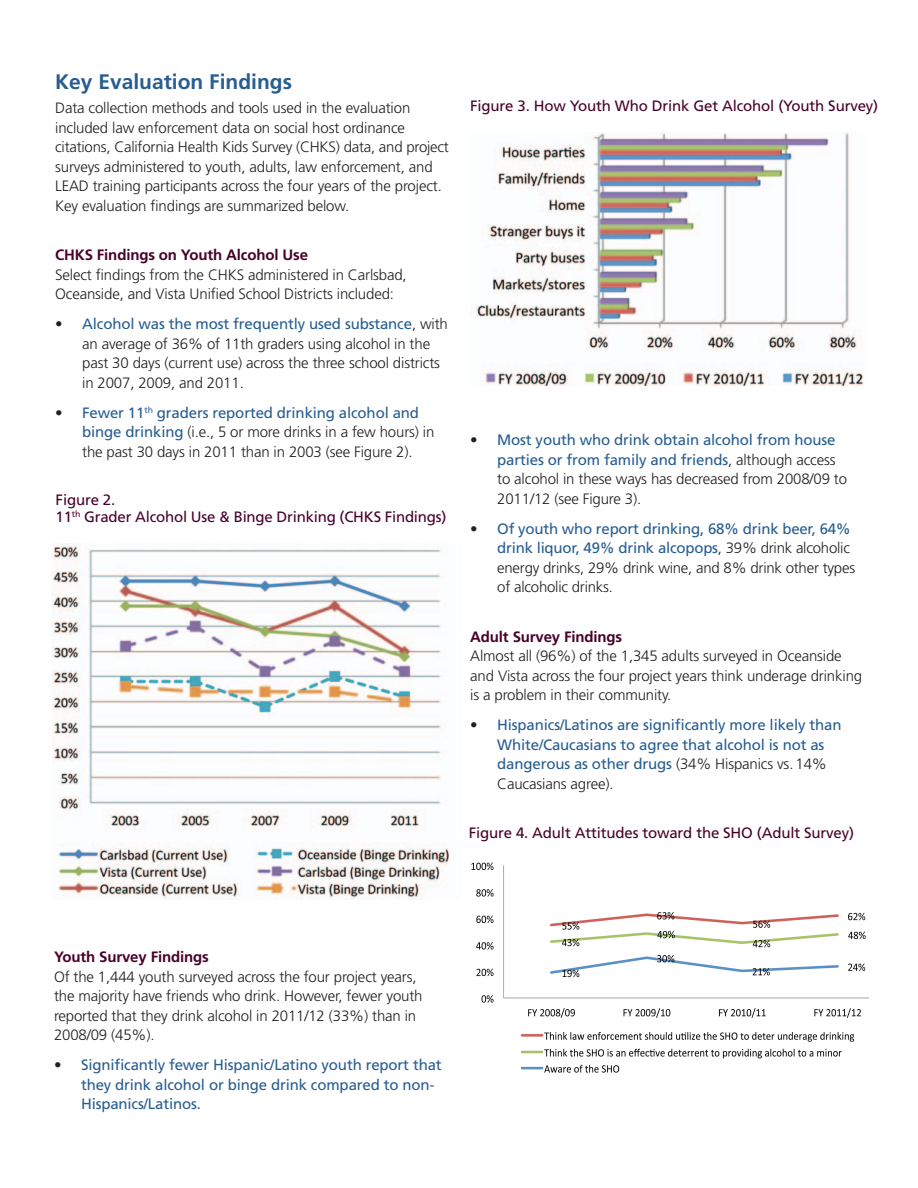
<style>
.page{position:relative;width:918px;height:1188px;background:#fff}
.page>*{position:absolute;margin:0;border:0;box-sizing:border-box;transform-origin:0 0}
.t1{font:700 21px "Frutiger";color:#275d91}
.t2{font:300 15px/19.5px "Frutiger";letter-spacing:-.01em;color:#231f20}
.t3{font:15px/19.5px "Frutiger";letter-spacing:-.01em;color:#275d91}
.t4{font:15px/16.5px "Frutiger";letter-spacing:-.01em;color:#48002a}
.t5{font:700 15px "Frutiger";letter-spacing:-.01em;color:#48002a}
.s1{font-weight:400;color:#275d91}
.s2{font-weight:300;color:#231f20}
</style>
<div class="page">
<img style="left:472px;top:862px;width:397px;height:211px">
<img style="left:470px;top:132px;width:394px;height:253px">
<img style="left:52px;top:544px;width:398px;height:356px">
<h1 class="t1" style="left:55px;top:69px;width:238px">Key Evaluation Findings</h1>
<p class="t2" style="left:55px;top:98px;width:395px">Data collection methods and tools used in the evaluation included law enforcement data on social host ordinance citations, California Health Kids Survey (CHKS) data, and project surveys administered to youth, adults, law enforcement, and LEAD training participants across the four years of the project.<br>Key evaluation findings are summarized below.</p>
<p class="t5" style="left:55px;top:246px;width:254px">CHKS Findings on Youth Alcohol Use</p>
<p class="t2" style="left:55px;top:265px;width:353px">Select findings from the CHKS administered in Carlsbad,<br>Oceanside, and Vista Unified School Districts included:</p>
<p class="t2" style="left:82px;top:314px;width:367px;text-indent:-27px">• <span class="s1">Alcohol was the most frequently used substance</span>, with an average of 36% of 11th graders using alcohol in the past 30 days (current use) across the three school districts in 2007, 2009, and 2011.</p>
<p class="t2" style="left:82px;top:403px;width:354px;text-indent:-27px">• <span class="s1">Fewer 11</span><sup>th</sup> <span class="s1">graders reported drinking alcohol and binge drinking</span> (i.e., 5 or more drinks in a few hours) in the past 30 days in 2011 than in 2003 (see Figure 2).</p>
<p class="t4" style="left:56px;top:492px;width:392px">Figure 2.<br>11<sup>th</sup> Grader Alcohol Use &amp; Binge Drinking (CHKS Findings)</p>
<p class="t4" style="left:470px;top:97px;width:410px">Figure 3. How Youth Who Drink Get Alcohol (Youth Survey)</p>
<p class="t2" style="left:497px;top:431px;width:351px;text-indent:-27px">• <span class="s1">Most youth who drink obtain alcohol from house parties or from family and friends</span>, although access to alcohol in these ways has decreased from 2008/09 to 2011/12 (see Figure 3).</p>
<p class="t2" style="left:497px;top:519px;width:359px;text-indent:-27px">• <span class="s1">Of youth who report drinking, 68% drink beer, 64% drink liquor, 49% drink alcopops</span>, 39% drink alcoholic energy drinks, 29% drink wine, and 8% drink other types of alcoholic drinks.</p>
<p class="t5" style="left:470px;top:628px;width:154px">Adult Survey Findings</p>
<p class="t2" style="left:470px;top:647px;width:393px">Almost all (96%) of the 1,345 adults surveyed in Oceanside and Vista across the four project years think underage drinking is a problem in their community.</p>
<p class="t3" style="left:497px;top:715px;width:346px;text-indent:-27px"><span class="s2">•</span> Hispanics/Latinos are significantly more likely than White/Caucasians to agree that alcohol is not as dangerous as other drugs <span class="s2">(34% Hispanics vs. 14% Caucasians agree).</span></p>
<p class="t4" style="left:469px;top:825px;width:387px">Figure 4. Adult Attitudes toward the SHO (Adult Survey)</p>
<p class="t5" style="left:54px;top:948px;width:156px">Youth Survey Findings</p>
<p class="t2" style="left:54px;top:967px;width:370px">Of the 1,444 youth surveyed across the four project years, the majority have friends who drink. However, fewer youth reported that they drink alcohol in 2011/12 (33%) than in 2008/09 (45%).</p>
<p class="t3" style="left:81px;top:1055px;width:362px;text-indent:-27px"><span class="s2">•</span> Significantly fewer Hispanic/Latino youth report that they drink alcohol or binge drink compared to non-<br>Hispanics/Latinos.</p>
</div>
